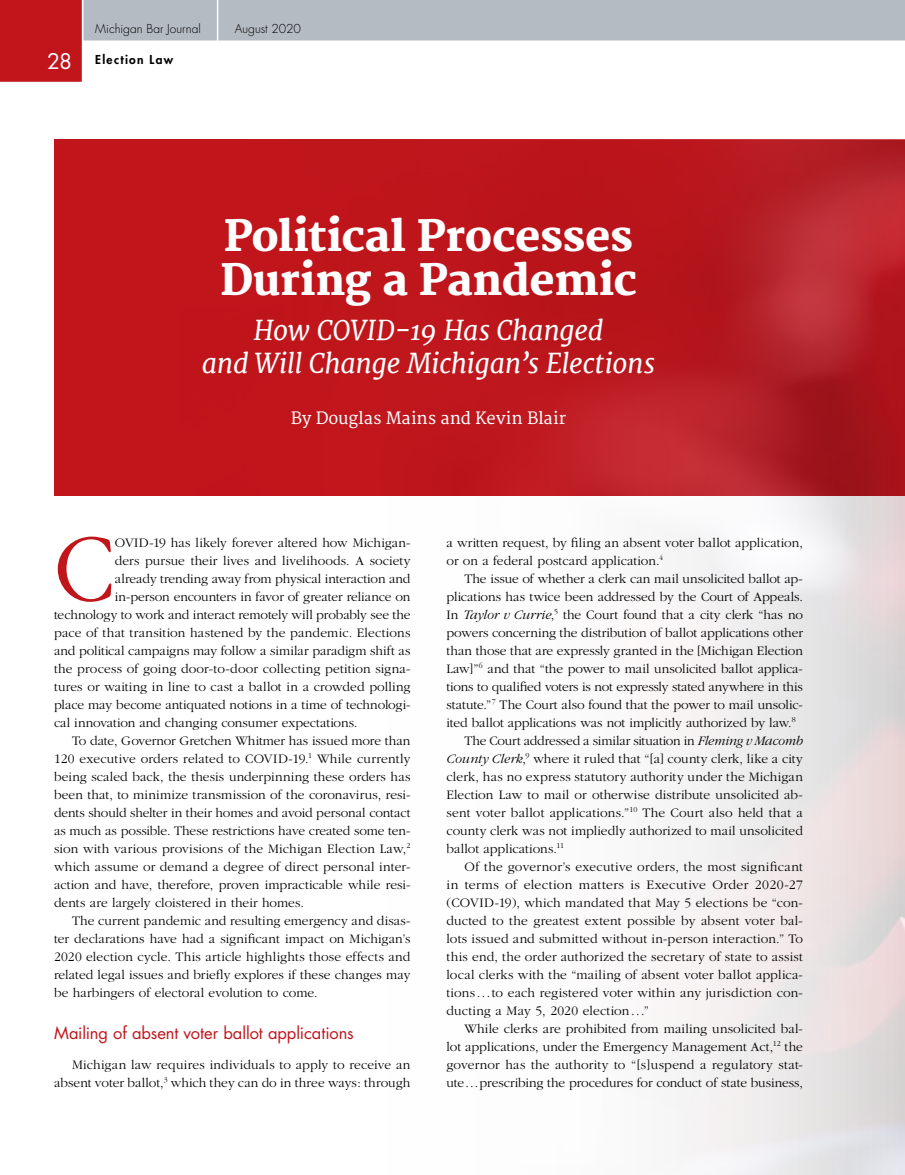
<style>
.page{position:relative;width:905px;height:1175px;background:#fff}
.page>*{position:absolute;margin:0;border:0;box-sizing:border-box;transform-origin:0 0}
.t1{font:300 100.2px "Garamond";color:#c0151b}
.t2{font:800 42px/43.5px "Merriweather";letter-spacing:-.005em;color:#fff}
.t3{font:italic 27px/32.4px "Merriweather";letter-spacing:-.015em;color:#fff;text-align:center}
.t4{font:16.5px "Futura";letter-spacing:-.005em;color:#c0151b}
.t5{font:16.5px "Merriweather";color:#fff}
.t6{font:300 13.5px/18px "Garamond";letter-spacing:.005em;color:#000;text-align:right}
.t7{font:300 13.5px "Garamond";letter-spacing:-.015em;color:#000}
.t8{font:300 13.5px "Garamond";letter-spacing:.025em;color:#000}
.t9{font:300 12px "Futura";color:#000}
.t10{font:800 12px "Futura";letter-spacing:.11em;color:#000}
.s1{font-weight:400;font-size:21px;color:#fff}
.s2{font-style:italic}
</style>
<div class="page">
<svg style="left:0;top:0;width:904px;height:82px"></svg>
<svg style="left:54px;top:140px;width:850px;height:356px;background:#bb181e"></svg>
<svg style="left:677px;top:496px;width:227px;height:678px"></svg>
<p class="t9" style="left:95px;top:21px;width:107px">Michigan Bar Journal</p>
<p class="t9" style="left:235px;top:21px;width:67px">August 2020</p>
<p class="t10" style="left:47px;top:51px;width:127px"><span class="s1">28</span> Election Law</p>
<h2 class="t2" style="left:220px;top:216px;width:418px">Political Processes<br>During a Pandemic</h2>
<h3 class="t3" style="left:202px;top:315px;width:455px">How COVID-19 Has Changed<br>and Will Change Michigan’s Elections</h3>
<p class="t5" style="left:291px;top:408px;width:277px">By Douglas Mains and Kevin Blair</p>
<h1 class="t1" style="left:54px;top:516px;width:62px">C</h1>
<p class="t6" style="left:115px;top:533px;width:297px">OVID-19 has likely forever altered how Michigan-</p>
<p class="t6" style="left:115px;top:551px;width:297px">ders pursue their lives and livelihoods. A society</p>
<p class="t6" style="left:115px;top:569px;width:297px">already trending away from physical interaction and</p>
<p class="t6" style="left:115px;top:587px;width:297px">in-person encounters in favor of greater reliance on</p>
<p class="t6" style="left:54px;top:605px;width:358px">technology to work and interact remotely will probably see the</p>
<p class="t6" style="left:54px;top:623px;width:358px">pace of that transition hastened by the pandemic. Elections</p>
<p class="t6" style="left:54px;top:641px;width:358px">and political campaigns may follow a similar paradigm shift as</p>
<p class="t6" style="left:54px;top:659px;width:358px">the process of going door-to-door collecting petition signa-</p>
<p class="t6" style="left:54px;top:677px;width:358px">tures or waiting in line to cast a ballot in a crowded polling</p>
<p class="t6" style="left:54px;top:695px;width:358px">place may become antiquated notions in a time of technologi-</p>
<p class="t6" style="left:54px;top:713px;width:305px">cal innovation and changing consumer expectations.</p>
<p class="t6" style="left:72px;top:731px;width:340px">To date, Governor Gretchen Whitmer has issued more than</p>
<p class="t6" style="left:54px;top:749px;width:358px">120 executive orders related to COVID-19.<sup>1</sup> While currently</p>
<p class="t6" style="left:54px;top:767px;width:358px">being scaled back, the thesis underpinning these orders has</p>
<p class="t6" style="left:54px;top:785px;width:358px">been that, to minimize transmission of the coronavirus, resi-</p>
<p class="t6" style="left:54px;top:803px;width:358px">dents should shelter in their homes and avoid personal contact</p>
<p class="t6" style="left:54px;top:821px;width:358px">as much as possible. These restrictions have created some ten-</p>
<p class="t6" style="left:54px;top:839px;width:358px">sion with various provisions of the Michigan Election Law,<sup>2</sup></p>
<p class="t6" style="left:54px;top:857px;width:358px">which assume or demand a degree of direct personal inter-</p>
<p class="t6" style="left:54px;top:875px;width:358px">action and have, therefore, proven impracticable while resi-</p>
<p class="t6" style="left:54px;top:893px;width:251px">dents are largely cloistered in their homes.</p>
<p class="t6" style="left:72px;top:911px;width:340px">The current pandemic and resulting emergency and disas-</p>
<p class="t6" style="left:54px;top:929px;width:358px">ter declarations have had a significant impact on Michigan’s</p>
<p class="t6" style="left:54px;top:947px;width:358px">2020 election cycle. This article highlights those effects and</p>
<p class="t6" style="left:54px;top:965px;width:358px">related legal issues and briefly explores if these changes may</p>
<p class="t6" style="left:54px;top:983px;width:265px">be harbingers of electoral evolution to come.</p>
<p class="t4" style="left:54px;top:1021px;width:301px">Mailing of absent voter ballot applications</p>
<p class="t6" style="left:54px;top:1055px;width:358px">Michigan law requires individuals to apply to receive an absent voter ballot,<sup>3</sup> which they can do in three ways: through</p>
<p class="t6" style="left:446px;top:533px;width:358px;text-align:left">a written request, by filing an absent voter ballot application, or on a federal postcard application.<sup>4</sup></p>
<p class="t6" style="left:464px;top:569px;width:340px">The issue of whether a clerk can mail unsolicited ballot ap-</p>
<p class="t6" style="left:446px;top:587px;width:358px">plications has twice been addressed by the Court of Appeals.</p>
<p class="t6" style="left:446px;top:605px;width:358px">In <span class="s2">Taylor v Currie</span>,<sup>5</sup> the Court found that a city clerk “has no</p>
<p class="t6" style="left:446px;top:623px;width:358px">powers concerning the distribution of ballot applications other</p>
<p class="t6" style="left:446px;top:641px;width:358px">than those that are expressly granted in the [Michigan Election</p>
<p class="t6" style="left:446px;top:659px;width:358px">Law]”<sup>6</sup> and that “the power to mail unsolicited ballot applica-</p>
<p class="t7" style="left:446px;top:679px;width:358px">tions to qualified voters is not expressly stated anywhere in this</p>
<p class="t6" style="left:446px;top:695px;width:358px">statute.”<sup>7</sup> The Court also found that the power to mail unsolic-</p>
<p class="t6" style="left:446px;top:713px;width:351px">ited ballot applications was not implicitly authorized by law.<sup>8</sup></p>
<p class="t7" style="left:464px;top:733px;width:340px">The Court addressed a similar situation in <span class="s2">Fleming v Macomb</span></p>
<p class="t6" style="left:446px;top:749px;width:358px"><span class="s2">County Clerk</span>,<sup>9</sup> where it ruled that “[a] county clerk, like a city</p>
<p class="t6" style="left:446px;top:767px;width:358px">clerk, has no express statutory authority under the Michigan</p>
<p class="t6" style="left:446px;top:785px;width:358px">Election Law to mail or otherwise distribute unsolicited ab-</p>
<p class="t6" style="left:446px;top:803px;width:358px">sent voter ballot applications.”<sup>10</sup> The Court also held that a</p>
<p class="t6" style="left:446px;top:821px;width:358px">county clerk was not impliedly authorized to mail unsolicited</p>
<p class="t6" style="left:446px;top:839px;width:119px">ballot applications.<sup>11</sup></p>
<p class="t6" style="left:464px;top:857px;width:340px">Of the governor’s executive orders, the most significant</p>
<p class="t8" style="left:446px;top:877px;width:358px">in terms of election matters is Executive Order 2020-27</p>
<p class="t6" style="left:446px;top:893px;width:358px">(COVID-19), which mandated that May 5 elections be “con-</p>
<p class="t6" style="left:446px;top:911px;width:358px">ducted to the greatest extent possible by absent voter bal-</p>
<p class="t6" style="left:446px;top:929px;width:358px">lots issued and submitted without in-person interaction.” To</p>
<p class="t6" style="left:446px;top:947px;width:358px">this end, the order authorized the secretary of state to assist</p>
<p class="t6" style="left:446px;top:965px;width:358px">local clerks with the “mailing of absent voter ballot applica-</p>
<p class="t6" style="left:446px;top:983px;width:358px">tions...to each registered voter within any jurisdiction con-</p>
<p class="t6" style="left:446px;top:1001px;width:204px">ducting a May 5, 2020 election...”</p>
<p class="t6" style="left:464px;top:1019px;width:340px">While clerks are prohibited from mailing unsolicited bal-</p>
<p class="t6" style="left:446px;top:1037px;width:358px">lot applications, under the Emergency Management Act,<sup>12</sup> the</p>
<p class="t6" style="left:446px;top:1055px;width:358px">governor has the authority to “[s]uspend a regulatory stat-</p>
<p class="t6" style="left:446px;top:1073px;width:358px">ute...prescribing the procedures for conduct of state business,</p>
</div>
